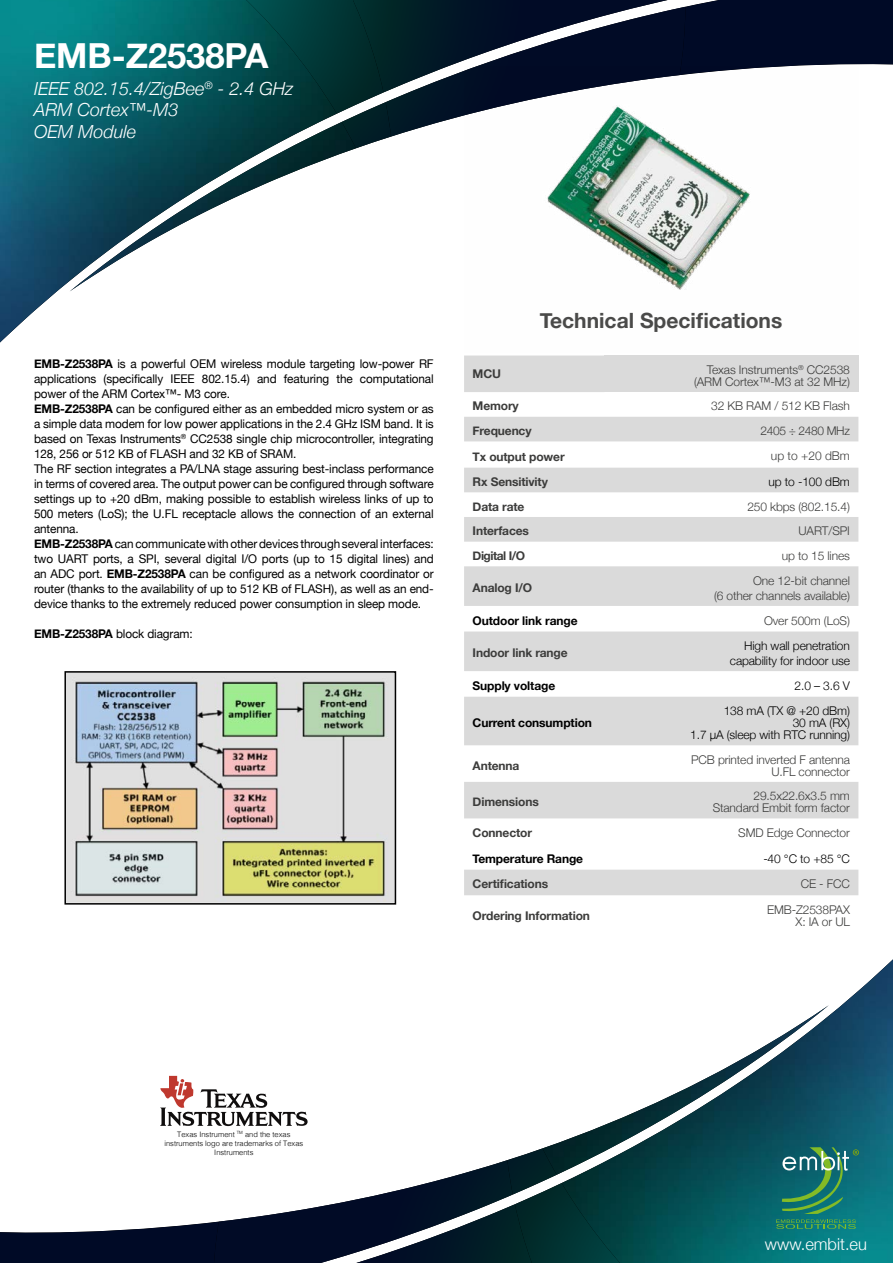
<style>
.page{position:relative;width:893px;height:1263px;background:#fff}
.page>*{position:absolute;margin:0;border:0;box-sizing:border-box;transform-origin:0 0}
.t1{font:700 34.5px "Helvetica Neue";color:#fff}
.t2{font:700 21px "Helvetica Neue";color:#4a4a49}
.t3{font:italic 300 18px/21.6px "Helvetica Neue";color:#fff}
.t4{font:300 16.5px "Helvetica Neue";color:#fff}
.t5{font:12px/15px "Helvetica Neue";letter-spacing:-.01em;color:#000}
.t6{font:300 12px/12px "Helvetica Neue";letter-spacing:-.01em;color:#3c3c3b;text-align:right}
.t7{font:700 12px "Helvetica Neue";letter-spacing:-.01em;color:#3c3c3b}
.t8{font:300 12px/12px "Helvetica Neue";letter-spacing:-.01em;color:#000;text-align:right}
.t9{font:700 12px "Helvetica Neue";letter-spacing:-.01em;color:#000}
.t10{font:300 12px "Helvetica Neue";letter-spacing:-.03em;color:#3c3c3b}
.t11{font:700 12px "Helvetica Neue";letter-spacing:-.04em;color:#3c3c3b}
.t12{font:300 7.5px/9px "Helvetica";color:#000;text-align:center}
.s1{font-weight:700}
</style>
<div class="page">
<svg style="left:0;top:1222px;width:213px;height:41px"></svg>
<img style="left:213px;top:1160px;width:294px;height:103px">
<img style="left:507px;top:1148px;width:35px;height:115px">
<img style="left:542px;top:959px;width:351px;height:304px">
<div style="left:685px;top:0;width:208px;height:66px;background:#000a26"></div>
<img style="left:391px;top:0;width:294px;height:137px">
<img style="left:337px;top:0;width:54px;height:148px">
<img style="left:0;top:0;width:337px;height:343px">
<svg style="left:776px;top:1147px;width:83px;height:82px;background:#287d70"></svg>
<img style="left:464px;top:66px;width:326px;height:224px">
<svg style="left:464px;top:355px;width:394px;height:540px;fill:#dadada"></svg>
<div style="left:604px;top:355px;width:254px;height:37px;background:#dadada"></div>
<img style="left:67px;top:674px;width:326px;height:227px">
<div style="left:64px;top:671px;width:332px;height:233px;border:2px solid #000"></div>
<svg style="left:160px;top:1076px;width:148px;height:50px"></svg>
<h1 class="t1" style="left:34px;top:28px;width:236px">EMB-Z2538PA</h1>
<h3 class="t3" style="left:34px;top:76px;width:261px">IEEE 802.15.4/ZigBee<sup>®</sup> - 2.4 GHz<br>ARM Cortex™-M3<br>OEM Module</h3>
<p class="t5" style="left:34px;top:357px;width:401px"><span class="s1">EMB-Z2538PA</span> is a powerful OEM wireless module targeting low-power RF applications (specifically IEEE 802.15.4) and featuring the computational power of the ARM Cortex™- M3 core.<br><span class="s1">EMB-Z2538PA</span> can be configured either as an embedded micro system or as a simple data modem for low power applications in the 2.4 GHz ISM band. It is based on Texas Instruments<sup>®</sup> CC2538 single chip microcontroller, integrating 128, 256 or 512 KB of FLASH and 32 KB of SRAM.<br>The RF section integrates a PA/LNA stage assuring best-inclass performance in terms of covered area. The output power can be configured through software settings up to +20 dBm, making possible to establish wireless links of up to 500 meters (LoS); the U.FL receptacle allows the connection of an external antenna.<br><span class="s1">EMB-Z2538PA</span> can communicate with other devices through several interfaces: two UART ports, a SPI, several digital I/O ports (up to 15 digital lines) and an ADC port. <span class="s1">EMB-Z2538PA</span> can be configured as a network coordinator or router (thanks to the availability of up to 512 KB of FLASH), as well as an end&shy;device thanks to the extremely reduced power consumption in sleep mode.</p>
<p class="t5" style="left:34px;top:627px;width:160px"><span class="s1">EMB-Z2538PA</span> block diagram:</p>
<h2 class="t2" style="left:540px;top:304px;width:244px">Technical Specifications</h2>
<p class="t7" style="left:473px;top:364px;width:30px">MCU</p>
<p class="t6" style="left:694px;top:363px;width:157px">Texas Instruments<sup>®</sup> CC2538 (ARM Cortex™-M3 at 32 MHz)</p>
<p class="t7" style="left:473px;top:397px;width:48px">Memory</p>
<p class="t6" style="left:711px;top:399px;width:140px">32 KB RAM / 512 KB Flash</p>
<p class="t7" style="left:473px;top:421px;width:61px">Frequency</p>
<p class="t10" style="left:760px;top:421px;width:91px">2405 ÷ 2480 MHz</p>
<p class="t7" style="left:473px;top:447px;width:94px">Tx output power</p>
<p class="t6" style="left:771px;top:449px;width:80px">up to +20 dBm</p>
<p class="t7" style="left:473px;top:472px;width:77px">Rx Sensitivity</p>
<p class="t8" style="left:769px;top:475px;width:83px">up to -100 dBm</p>
<p class="t7" style="left:473px;top:497px;width:53px">Data rate</p>
<p class="t6" style="left:747px;top:499px;width:104px">250 kbps (802.15.4)</p>
<p class="t7" style="left:473px;top:522px;width:58px">Interfaces</p>
<p class="t6" style="left:798px;top:524px;width:53px">UART/SPI</p>
<p class="t11" style="left:473px;top:546px;width:54px">Digital I/O</p>
<p class="t6" style="left:782px;top:549px;width:70px">up to 15 lines</p>
<p class="t7" style="left:473px;top:578px;width:61px">Analog I/O</p>
<p class="t6" style="left:714px;top:572px;width:137px;line-height:15px">One 12-bit channel<br>(6 other channels available)</p>
<p class="t9" style="left:473px;top:611px;width:107px">Outdoor link range</p>
<p class="t6" style="left:764px;top:613px;width:87px">Over 500m (LoS)</p>
<p class="t7" style="left:473px;top:644px;width:97px">Indoor link range</p>
<p class="t8" style="left:730px;top:637px;width:122px;line-height:15px">High wall penetration capability for indoor use</p>
<p class="t9" style="left:473px;top:676px;width:84px">Supply voltage</p>
<p class="t8" style="left:795px;top:679px;width:57px">2.0 – 3.6 V</p>
<p class="t9" style="left:473px;top:713px;width:121px">Current consumption</p>
<p class="t8" style="left:690px;top:704px;width:161px">138 mA (TX @ +20 dBm)<br>30 mA (RX)<br>1.7 μA (sleep with RTC running)</p>
<p class="t7" style="left:473px;top:756px;width:48px">Antenna</p>
<p class="t6" style="left:691px;top:752px;width:160px">PCB printed inverted F antenna<br>U.FL connector</p>
<p class="t7" style="left:473px;top:792px;width:68px">Dimensions</p>
<p class="t6" style="left:713px;top:789px;width:139px">29.5x22.6x3.5 mm<br>Standard Embit form factor</p>
<p class="t7" style="left:473px;top:823px;width:61px">Connector</p>
<p class="t6" style="left:738px;top:826px;width:113px">SMD Edge Connector</p>
<p class="t9" style="left:473px;top:849px;width:112px">Temperature Range</p>
<p class="t8" style="left:763px;top:852px;width:88px">-40 °C to +85 °C</p>
<p class="t7" style="left:473px;top:875px;width:77px">Certifications</p>
<p class="t6" style="left:801px;top:877px;width:51px">CE - FCC</p>
<p class="t7" style="left:473px;top:906px;width:119px">Ordering Information</p>
<p class="t6" style="left:767px;top:902px;width:84px">EMB-Z2538PAX<br>X: IA or UL</p>
<p class="t12" style="left:164px;top:1129px;width:140px">Texas Instrument <sup>TM</sup> and the texas instruments logo are trademarks of Texas<br>Instruments</p>
<h3 class="t4" style="left:765px;top:1231px;width:104px">www.embit.eu</h3>
</div>
